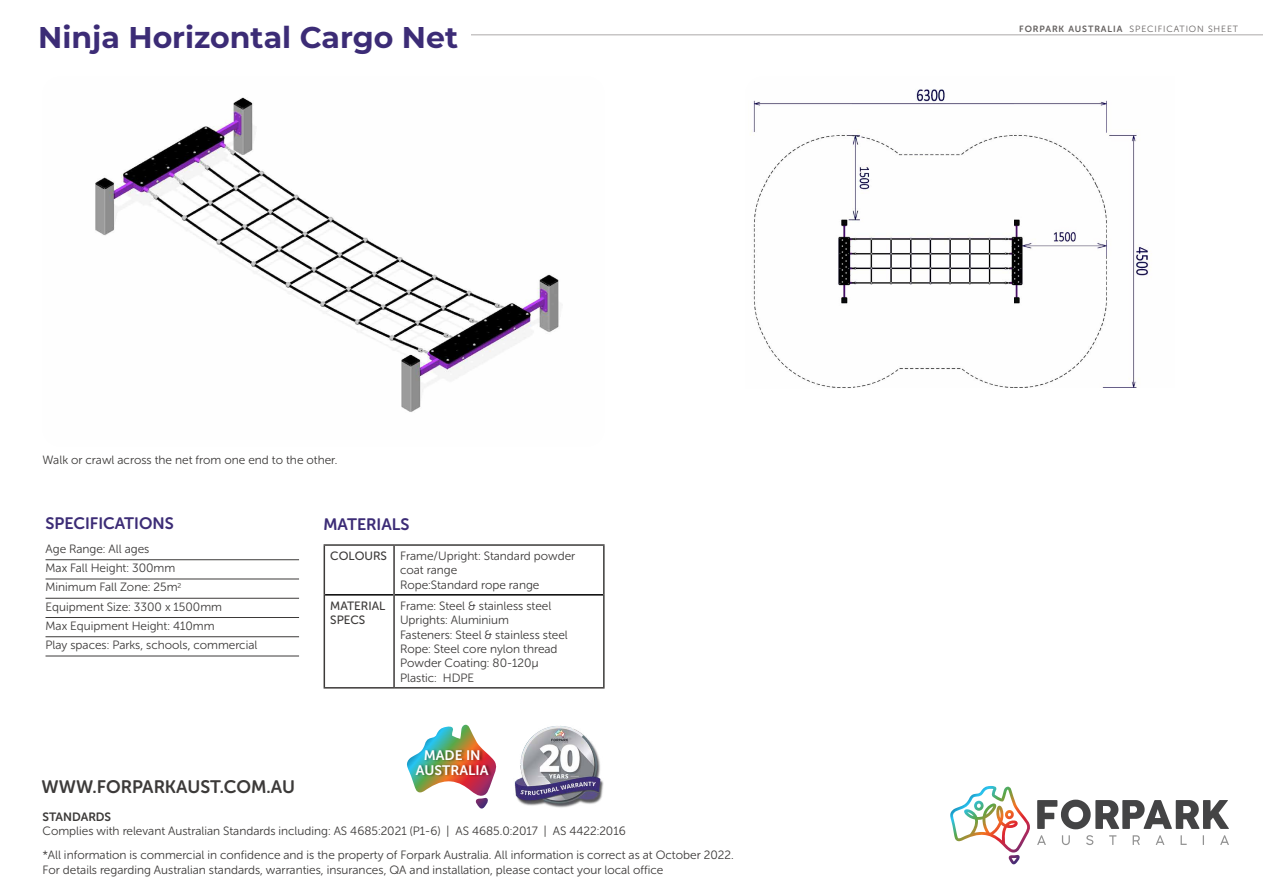
<style>
.page{position:relative;width:1263px;height:893px;background:#fff}
.page>*{position:absolute;margin:0;border:0;box-sizing:border-box;transform-origin:0 0}
.t1{font:700 30px "Montserrat";color:#3c2c76}
.t2{font:18px "Museo Sans W01 Rounded 700";color:#3c3a39}
.t3{font:16.5px "Museo Sans W01 Rounded 700";color:#3c2c76}
.t4{font:13.65px/14.7px "Museo Sans 700";color:#fff;text-align:center}
.t5{font:12px/14.4px "Museo Sans W01 Rounded 300";color:#3c3a39}
.t6{font:12px/14.4px "Museo Sans W01 Rounded 500";color:#3c3a39}
.t7{font:12px "Museo Sans W01 Rounded 700";color:#3c3a39}
.t8{font:9px "Museo Sans W01 Rounded 300";letter-spacing:.1em;color:#656160}
.s1{font-family:"Museo Sans W01 Rounded 500"}
.s2{font-family:"Museo Sans W01 Rounded 700"}
</style>
<div class="page">
<img style="left:95px;top:97px;width:466px;height:315px">
<img style="left:750px;top:89px;width:399px;height:299px">
<hr style="left:227px;top:34px;width:1036px;height:2px;background:#c8c6c6">
<hr style="left:325px;top:594px;width:68px;height:2px;background:#000">
<hr style="left:395px;top:594px;width:208px;height:2px;background:#000">
<hr style="left:393px;top:546px;width:2px;height:49px;background:#3c3a39">
<hr style="left:393px;top:595px;width:2px;height:92px;background:#3c3a39">
<hr style="left:324px;top:544px;width:70px;height:2px;background:#3c3a39">
<hr style="left:324px;top:546px;width:1px;height:49px;background:#3c3a39">
<hr style="left:394px;top:544px;width:211px;height:2px;background:#3c3a39">
<hr style="left:603px;top:546px;width:2px;height:49px;background:#3c3a39">
<hr style="left:324px;top:595px;width:1px;height:92px;background:#3c3a39">
<hr style="left:603px;top:595px;width:2px;height:92px;background:#3c3a39">
<hr style="left:324px;top:687px;width:70px;height:2px;background:#3c3a39">
<hr style="left:394px;top:687px;width:211px;height:2px;background:#3c3a39">
<div style="left:38px;top:19px;width:433px;height:29px;background:#fff"></div>
<svg style="left:407px;top:725px;width:87px;height:83px"></svg>
<img style="left:423px;top:745px;width:64px;height:15px">
<img style="left:414px;top:760px;width:83px;height:23px">
<img style="left:514px;top:726px;width:89px;height:82px">
<img style="left:950px;top:786px;width:80px;height:78px">
<svg style="left:1037px;top:800px;width:192px;height:29px"></svg>
<svg style="left:1037px;top:835px;width:9px;height:10px"></svg>
<svg style="left:1062px;top:835px;width:8px;height:10px"></svg>
<svg style="left:1086px;top:835px;width:7px;height:10px"></svg>
<svg style="left:1109px;top:835px;width:7px;height:10px"></svg>
<svg style="left:1133px;top:835px;width:7px;height:10px"></svg>
<svg style="left:1156px;top:835px;width:8px;height:10px"></svg>
<svg style="left:1180px;top:835px;width:7px;height:10px"></svg>
<svg style="left:1220px;top:835px;width:9px;height:10px"></svg>
<hr style="left:46px;top:559px;width:253px;height:1px;background:#3c3a39">
<hr style="left:46px;top:579px;width:253px;height:1px;background:#3c3a39">
<hr style="left:46px;top:598px;width:253px;height:1px;background:#3c3a39">
<hr style="left:46px;top:617px;width:253px;height:1px;background:#3c3a39">
<hr style="left:46px;top:636px;width:253px;height:1px;background:#3c3a39">
<hr style="left:46px;top:656px;width:253px;height:1px;background:#3c3a39">
<h1 class="t1" style="left:38px;top:16px;width:421px">Ninja Horizontal Cargo Net</h1>
<p class="t5" style="left:43px;top:453px;width:296px">Walk or crawl across the net from one end to the other.</p>
<h3 class="t3" style="left:46px;top:515px;width:130px">SPECIFICATIONS</h3>
<p class="t5" style="left:46px;top:539px;width:213px;line-height:19.2px">Age Range: All ages<br>Max Fall Height: 300mm<br>Minimum Fall Zone: 25m<sup>2<br></sup>Equipment Size: 3300 x 1500mm<br>Max Equipment Height: 410mm<br>Play spaces: Parks, schools, commercial</p>
<h2 class="t2" style="left:42px;top:777px;width:255px">WWW.FORPARKAUST.COM.AU</h2>
<h3 class="t3" style="left:324px;top:515px;width:87px">MATERIALS</h3>
<p class="t5" style="left:400px;top:549px;width:177px;text-indent:-70px"><span class="s1">COLOURS</span> Frame/Upright: Standard powder coat range<br>Rope:Standard rope range</p>
<p class="t6" style="left:330px;top:599px;width:56px">MATERIAL<br>SPECS</p>
<p class="t5" style="left:400px;top:599px;width:169px">Frame: Steel &amp; stainless steel<br>Uprights: Aluminium<br>Fasteners: Steel &amp; stainless steel<br>Rope: Steel core nylon thread<br>Powder Coating: 80-120µ<br>Plastic: HDPE</p>
<p class="t4" style="left:416px;top:748px;width:74px">MADE IN<br>AUSTRALIA</p>
<p class="t7" style="left:43px;top:810px;width:70px">STANDARDS</p>
<p class="t5" style="left:43px;top:824px;width:585px">Complies with relevant Australian Standards including: AS 4685:2021 (P1-6) | AS 4685.0:2017 | AS 4422:2016</p>
<p class="t5" style="left:43px;top:848px;width:693px">*All information is commercial in confidence and is the property of Forpark Australia. All information is correct as at October 2022.<br>For details regarding Australian standards, warranties, insurances, QA and installation, please contact your local office</p>
<p class="t8" style="left:1019px;top:24px;width:220px"><span class="s2">FORPARK AUSTRALIA</span> SPECIFICATION SHEET</p>
</div>
